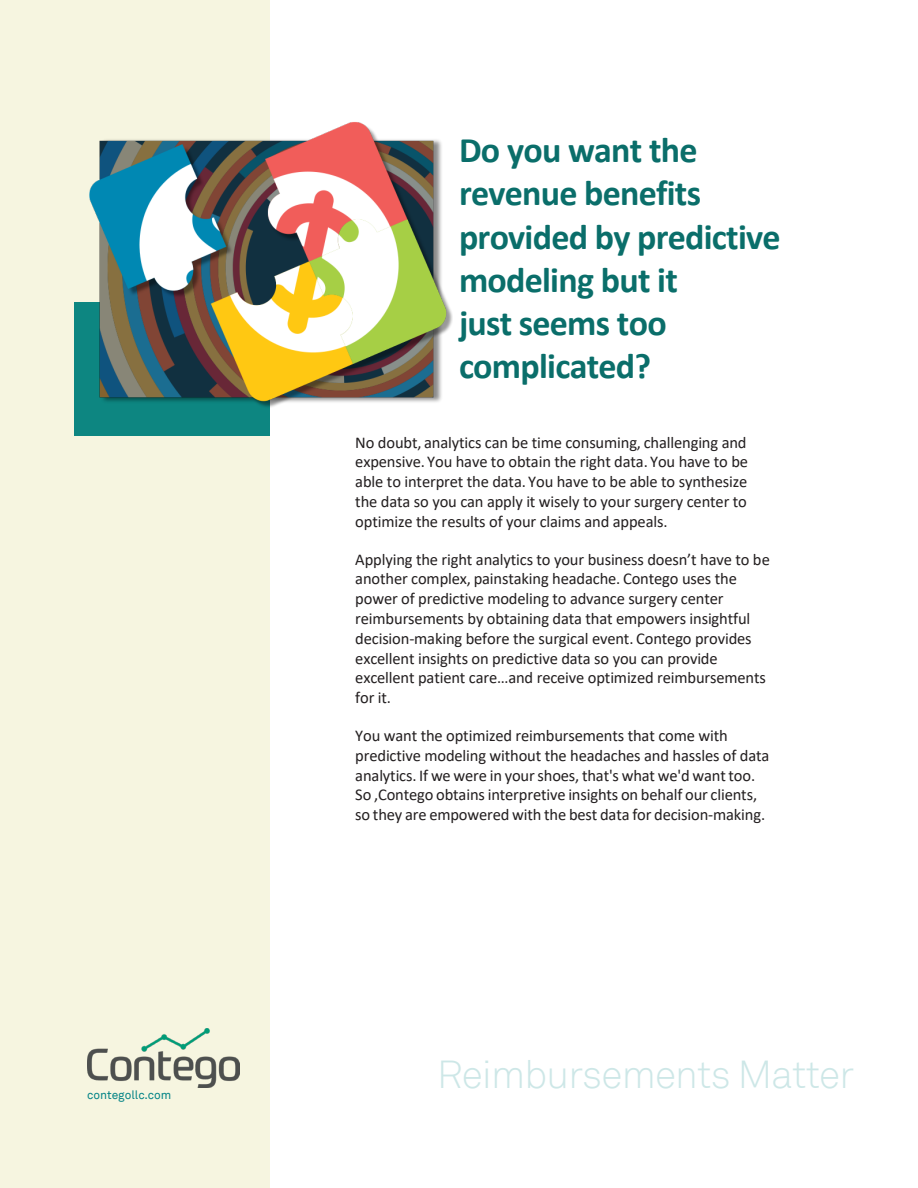
<style>
.page{position:relative;width:918px;height:1188px;background:#fff}
.page>*{position:absolute;margin:0;border:0;box-sizing:border-box;transform-origin:0 0}
.t1{font:300 39px "Akkurat";letter-spacing:-.02em;color:#cde7e7}
.t2{font:700 36px/43.2px "Calibri";letter-spacing:-.02em;color:#0a6e6a}
.t3{font:16.5px/19.8px "Calibri";letter-spacing:-.01em;color:#231f20}
.t4{font:12px "Akkurat";color:#068587}
</style>
<div class="page">
<div style="left:0;top:0;width:270px;height:1188px;background:#f6f5e0"></div>
<img style="left:87px;top:1028px;width:153px;height:59px">
<div style="left:75px;top:302px;width:195px;height:134px;background:#0d8681"></div>
<img style="left:89px;top:122px;width:364px;height:285px">
<p class="t4" style="left:87px;top:1088px;width:86px">contegollc.com</p>
<p class="t2" style="left:459px;top:128px;width:323px">Do you want the revenue benefits provided by predictive modeling but it<br>just seems too complicated?</p>
<p class="t3" style="left:355px;top:432px;width:394px;text-align:justify">No doubt, analytics can be time consuming, challenging and expensive. You have to obtain the right data. You have to be able to interpret the data. You have to be able to synthesize the data so you can apply it wisely to your surgery center to optimize the results of your claims and appeals.</p>
<p class="t3" style="left:355px;top:549px;width:416px">Applying the right analytics to your business doesn’t have to be another complex, painstaking headache. Contego uses the power of predictive modeling to advance surgery center reimbursements by obtaining data that empowers insightful decision-making before the surgical event. Contego provides excellent insights on predictive data so you can provide excellent patient care…and receive optimized reimbursements for it.</p>
<p class="t3" style="left:355px;top:725px;width:416px">You want the optimized reimbursements that come with predictive modeling without the headaches and hassles of data analytics. If we were in your shoes, that's what we'd want too.<br>So ,Contego obtains interpretive insights on behalf our clients, so they are empowered with the best data for decision-making.</p>
<h1 class="t1" style="left:437px;top:1051px;width:418px">Reimbursements Matter</h1>
</div>
